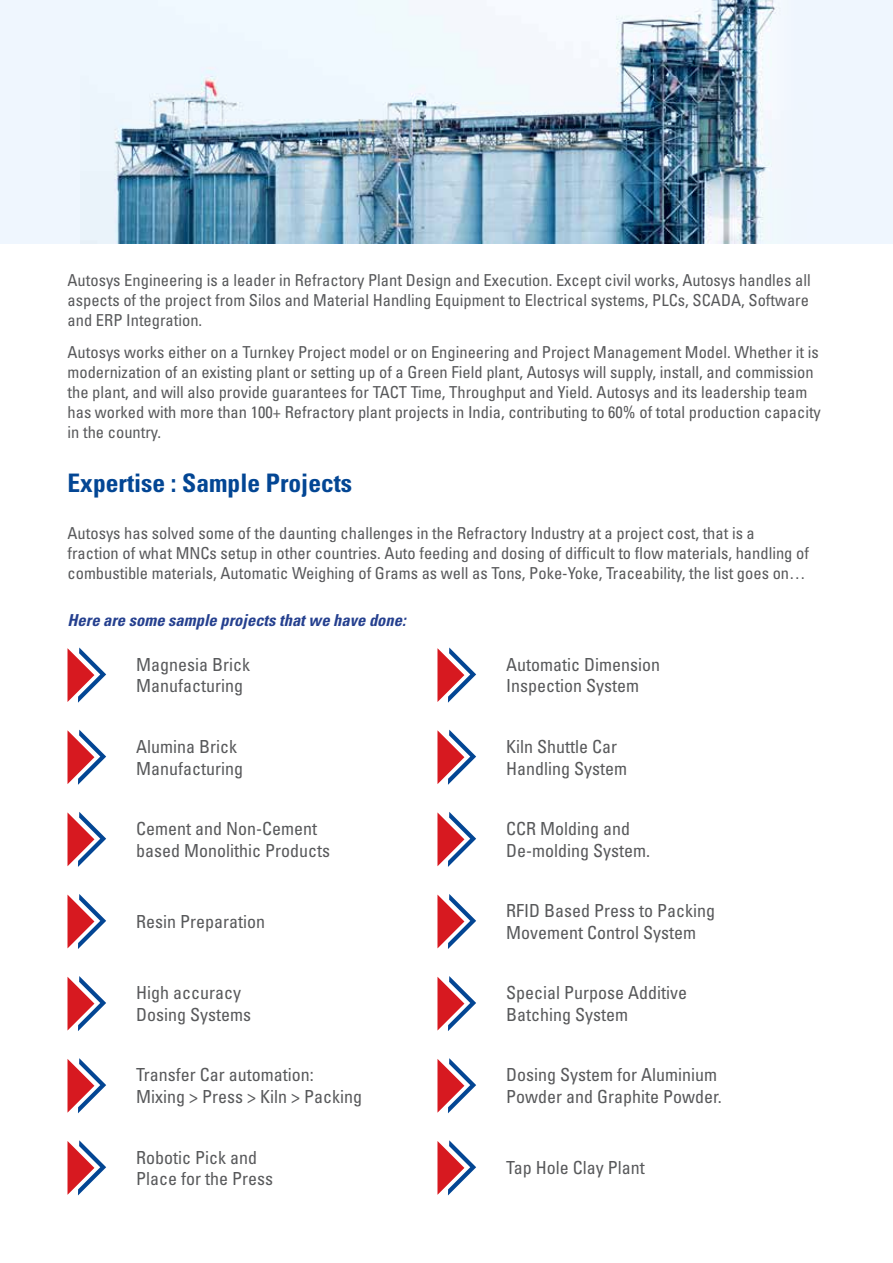
<style>
.page{position:relative;width:893px;height:1263px;background:#fff}
.page>*{position:absolute;margin:0;border:0;box-sizing:border-box;transform-origin:0 0}
.t1{font:700 condensed 25.5px "Univers LT Std";color:#034694}
.t2{font:condensed 18px/21.6px "Univers LT Std";color:#58595b}
.t3{font:condensed 16.5px/19.8px "Univers LT Std";color:#58595b}
.t4{font:italic 700 condensed 16.5px "Univers LT Std";color:#25408f}
</style>
<div class="page">
<div style="left:0;top:0;width:893px;height:243px;background:#eff6fe"></div>
<img style="left:114px;top:0;width:661px;height:243px">
<svg style="left:68px;top:647px;width:38px;height:56px"></svg>
<svg style="left:68px;top:730px;width:38px;height:55px"></svg>
<svg style="left:68px;top:812px;width:38px;height:55px"></svg>
<svg style="left:68px;top:894px;width:38px;height:55px"></svg>
<svg style="left:68px;top:976px;width:38px;height:55px"></svg>
<svg style="left:68px;top:1058px;width:38px;height:55px"></svg>
<svg style="left:68px;top:1140px;width:38px;height:55px"></svg>
<svg style="left:437px;top:647px;width:39px;height:56px"></svg>
<svg style="left:437px;top:730px;width:39px;height:55px"></svg>
<svg style="left:437px;top:812px;width:39px;height:55px"></svg>
<svg style="left:437px;top:894px;width:39px;height:55px"></svg>
<svg style="left:437px;top:976px;width:39px;height:55px"></svg>
<svg style="left:437px;top:1058px;width:39px;height:55px"></svg>
<svg style="left:437px;top:1140px;width:39px;height:55px"></svg>
<p class="t3" style="left:68px;top:270px;width:745px;text-align:justify">Autosys Engineering is a leader in Refractory Plant Design and Execution. Except civil works, Autosys handles all aspects of the project from Silos and Material Handling Equipment to Electrical systems, PLCs, SCADA, Software and ERP Integration.</p>
<p class="t3" style="left:68px;top:342px;width:755px">Autosys works either on a Turnkey Project model or on Engineering and Project Management Model. Whether it is modernization of an existing plant or setting up of a Green Field plant, Autosys will supply, install, and commission the plant, and will also provide guarantees for TACT Time, Throughput and Yield. Autosys and its leadership team has worked with more than 100+ Refractory plant projects in India, contributing to 60% of total production capacity in the country.</p>
<h1 class="t1" style="left:68px;top:467px;width:286px">Expertise : Sample Projects</h1>
<p class="t3" style="left:68px;top:523px;width:743px">Autosys has solved some of the daunting challenges in the Refractory Industry at a project cost, that is a fraction of what MNCs setup in other countries. Auto feeding and dosing of difficult to flow materials, handling of combustible materials, Automatic Weighing of Grams as well as Tons, Poke-Yoke, Traceability, the list goes on…</p>
<p class="t4" style="left:68px;top:610px;width:340px">Here are some sample projects that we have done:</p>
<p class="t2" style="left:136px;top:653px;width:115px">Magnesia Brick<br>Manufacturing</p>
<p class="t2" style="left:136px;top:735px;width:108px">Alumina Brick<br>Manufacturing</p>
<p class="t2" style="left:136px;top:818px;width:195px">Cement and Non-Cement based Monolithic Products</p>
<p class="t2" style="left:136px;top:910px;width:130px">Resin Preparation</p>
<p class="t2" style="left:136px;top:982px;width:116px">High accuracy<br>Dosing Systems</p>
<p class="t2" style="left:136px;top:1064px;width:227px">Transfer Car automation:<br>Mixing &gt; Press &gt; Kiln &gt; Packing</p>
<p class="t2" style="left:136px;top:1146px;width:138px">Robotic Pick and<br>Place for the Press</p>
<p class="t2" style="left:506px;top:653px;width:155px">Automatic Dimension<br>Inspection System</p>
<p class="t2" style="left:506px;top:735px;width:122px">Kiln Shuttle Car<br>Handling System</p>
<p class="t2" style="left:506px;top:818px;width:145px">CCR Molding and<br>De-molding System.</p>
<p class="t2" style="left:506px;top:900px;width:210px">RFID Based Press to Packing<br>Movement Control System</p>
<p class="t2" style="left:506px;top:982px;width:182px">Special Purpose Additive<br>Batching System</p>
<p class="t2" style="left:506px;top:1064px;width:217px">Dosing System for Aluminium<br>Powder and Graphite Powder.</p>
<p class="t2" style="left:506px;top:1157px;width:140px">Tap Hole Clay Plant</p>
</div>
